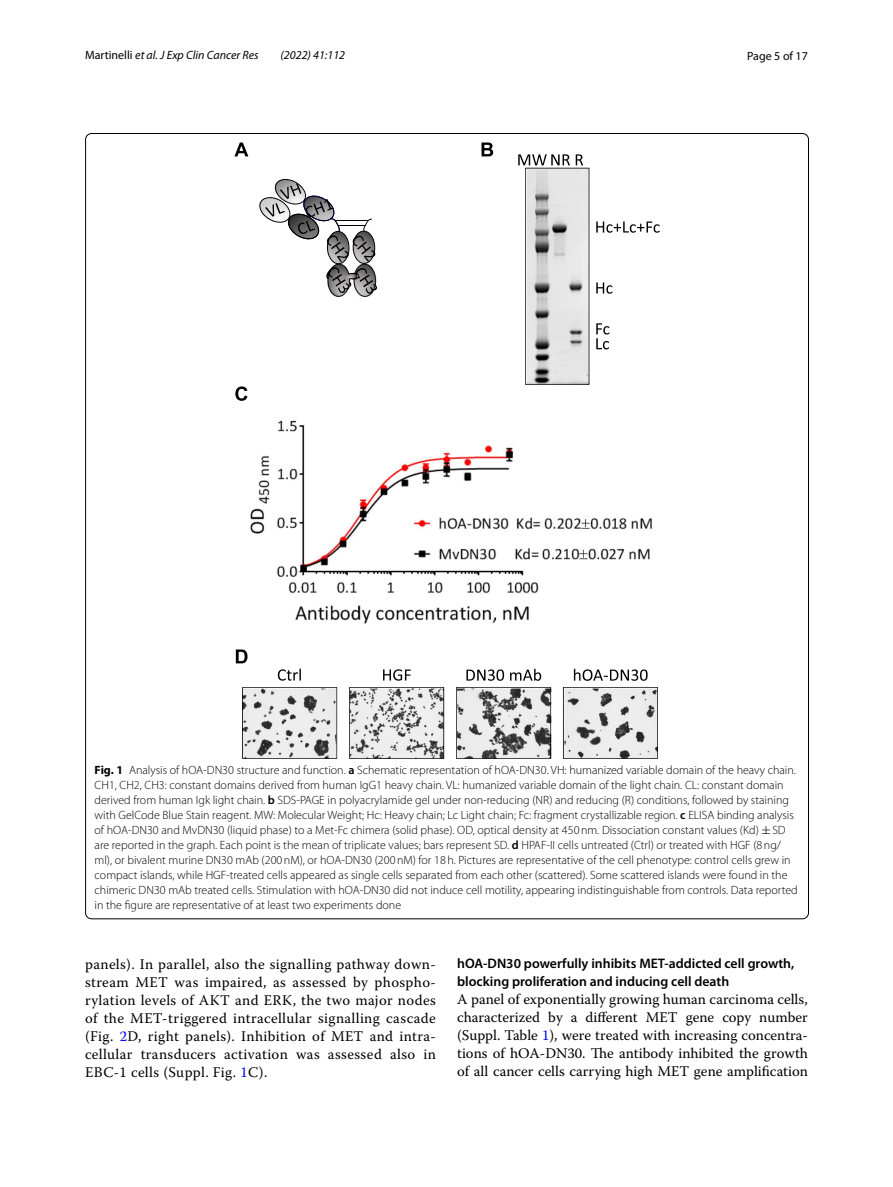
<style>
.page{position:relative;width:893px;height:1187px;background:#fff}
.page>*{position:absolute;margin:0;border:0;box-sizing:border-box;transform-origin:0 0}
.t1{font:14.7px/18px "Warnock Pro";letter-spacing:.015em;color:#000;text-align:justify}
.t2{font:600 13.8px/18px "Myriad Pro";color:#000}
.t3{font:300 12px/15px "Myriad Pro";color:#000}
.t4{font:italic 12px "Myriad Pro";color:#000}
.t5{font:12px "Myriad Pro";color:#000}
.s1{font-style:normal}
.s2{font-weight:700}
.s3{font-weight:600}
.s4{font-family:"MTSY";font-weight:400}
.s5{color:#00f}
</style>
<div class="page">
<img style="left:243px;top:168px;width:409px;height:590px">
<svg style="left:259px;top:179px;width:118px;height:115px"></svg>
<svg style="left:234px;top:142px;width:259px;height:14px"></svg>
<svg style="left:518px;top:154px;width:71px;height:231px;background:#d1d1d1"></svg>
<svg style="left:235px;top:386px;width:12px;height:15px"></svg>
<svg style="left:242px;top:687px;width:95px;height:71px;background:#cacaca"></svg>
<svg style="left:278px;top:668px;width:23px;height:12px"></svg>
<svg style="left:349px;top:687px;width:95px;height:71px"></svg>
<svg style="left:383px;top:669px;width:28px;height:11px"></svg>
<svg style="left:574px;top:668px;width:74px;height:12px"></svg>
<svg style="left:563px;top:687px;width:95px;height:71px;background:#ccc"></svg>
<svg style="left:456px;top:687px;width:95px;height:71px;background:#b4b4b4"></svg>
<svg style="left:466px;top:668px;width:75px;height:12px"></svg>
<svg style="left:236px;top:649px;width:11px;height:14px"></svg>
<svg style="left:596px;top:282px;width:16px;height:12px"></svg>
<svg style="left:596px;top:323px;width:13px;height:26px"></svg>
<svg style="left:596px;top:221px;width:64px;height:12px"></svg>
<p class="t4" style="left:85px;top:48px;width:175px"><span class="s1">Martinelli</span> et al. J Exp Clin Cancer Res</p>
<p class="t4" style="left:281px;top:48px;width:66px">(2022) 41:112</p>
<p class="t5" style="left:747px;top:48px;width:62px">Page 5 of 17</p>
<p class="t3" style="left:95px;top:762px;width:705px"><span class="s2">Fig. 1</span> Analysis of hOA-DN30 structure and function. <span class="s3">a</span> Schematic representation of hOA-DN30. VH: humanized variable domain of the heavy chain.<br>CH1, CH2, CH3: constant domains derived from human IgG1 heavy chain. VL: humanized variable domain of the light chain. CL: constant domain derived from human Igk light chain. <span class="s3">b</span> SDS-PAGE in polyacrylamide gel under non-reducing (NR) and reducing (R) conditions, followed by staining with GelCode Blue Stain reagent. MW: Molecular Weight; Hc: Heavy chain; Lc Light chain; Fc: fragment crystallizable region. <span class="s3">c</span> ELISA binding analysis of hOA-DN30 and MvDN30 (liquid phase) to a Met-Fc chimera (solid phase). OD, optical density at 450nm. Dissociation constant values (Kd) <span class="s4">±</span>SD are reported in the graph. Each point is the mean of triplicate values; bars represent SD. <span class="s3">d</span> HPAF-II cells untreated (Ctrl) or treated with HGF (8ng/ ml), or bivalent murine DN30 mAb (200nM), or hOA-DN30 (200nM) for 18h. Pictures are representative of the cell phenotype: control cells grew in compact islands, while HGF-treated cells appeared as single cells separated from each other (scattered). Some scattered islands were found in the chimeric DN30 mAb treated cells. Stimulation with hOA-DN30 did not induce cell motility, appearing indistinguishable from controls. Data reported in the figure are representative of at least two experiments done</p>
<p class="t1" style="left:85px;top:954px;width:352px">panels). In parallel, also the signalling pathway down&shy;stream MET was impaired, as assessed by phospho&shy;rylation levels of AKT and ERK, the two major nodes of the MET-triggered intracellular signalling cascade (Fig. <span class="s5">2</span>D, right panels). Inhibition of MET and intra&shy;cellular transducers activation was assessed also in EBC-1 cells (Suppl. Fig. <span class="s5">1</span>C).</p>
<p class="t2" style="left:457px;top:954px;width:339px">hOA‑DN30 powerfully inhibits MET‑addicted cell growth, blocking proliferation and inducing cell death</p>
<p class="t1" style="left:457px;top:990px;width:352px">A panel of exponentially growing human carcinoma cells, characterized by a different MET gene copy number (Suppl. Table <span class="s5">1</span>), were treated with increasing concentra&shy;tions of hOA-DN30. The antibody inhibited the growth of all cancer cells carrying high MET gene amplification</p>
</div>
